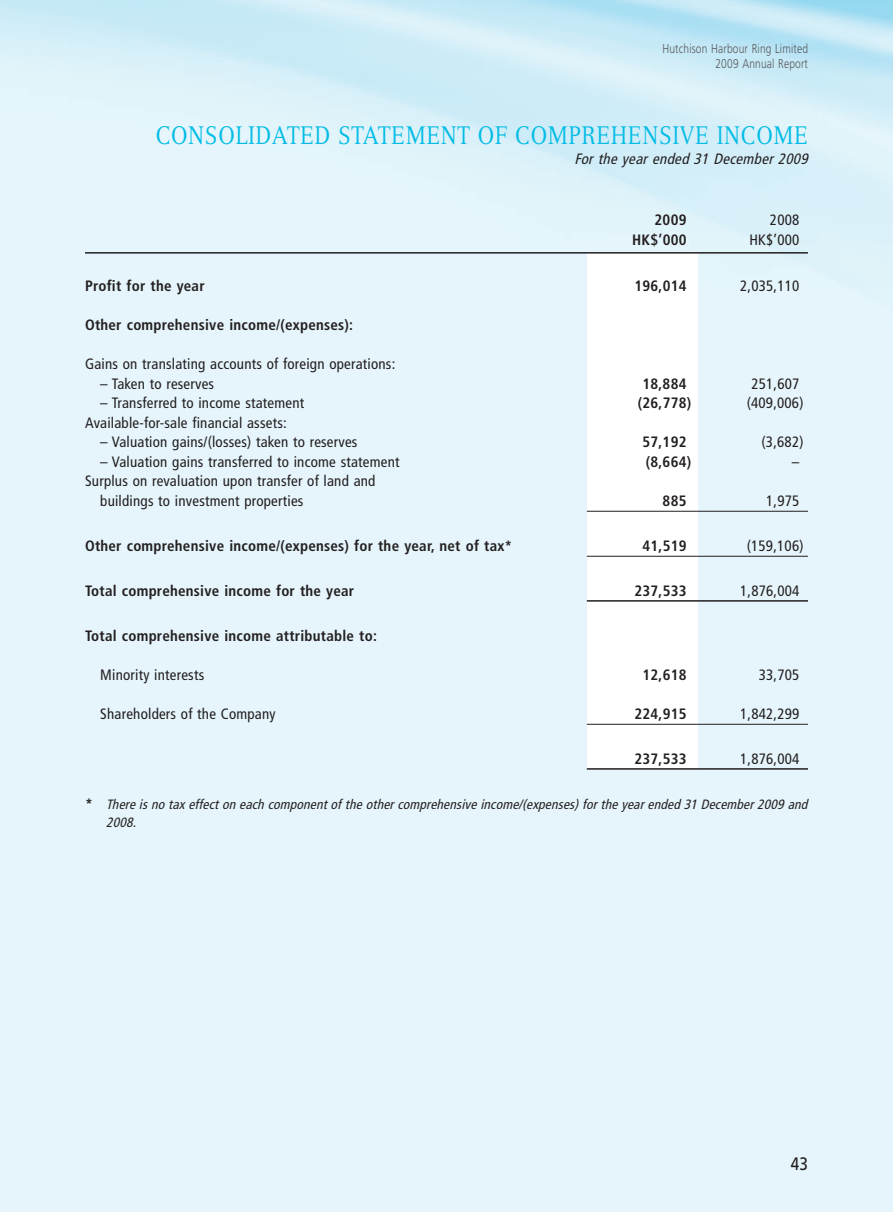
<style>
.page{position:relative;width:893px;height:1212px;background:#e5f5fb}
.page>*{position:absolute;margin:0;border:0;box-sizing:border-box;transform-origin:0 0}
.t1{font:24.75px "Versailles LT Std";letter-spacing:.025em;color:#02bce5;scale:.8 1}
.t2{font:18px "Frutiger LT Std";color:#231f20;scale:.85 1}
.t3{font:condensed 15px/19.5px "Frutiger LT Std";letter-spacing:.015em;color:#231f20}
.t4{font:700 condensed 15px "Frutiger LT Std";letter-spacing:.015em;color:#231f20}
.t5{font:italic condensed 15px "Frutiger LT Std";color:#231f20}
.t6{font:italic condensed 13.5px/18px "Frutiger LT Std";color:#231f20}
.t7{font:300 12.75px/15px "Frutiger LT Std";letter-spacing:.015em;color:#57585a;text-align:right;scale:.8 1}
.s1{font-weight:700;font-style:normal;font-size:15px}
</style>
<div class="page">
<img style="left:0;top:0;width:893px;height:411px">
<div style="left:587px;top:252px;width:110px;height:517px;background:#fff"></div>
<hr style="left:85px;top:252px;width:723px;height:2px;background:#231f20">
<hr style="left:587px;top:511px;width:221px;height:1px;background:#231f20">
<hr style="left:587px;top:556px;width:221px;height:1px;background:#231f20">
<hr style="left:587px;top:600px;width:221px;height:2px;background:#231f20">
<hr style="left:587px;top:724px;width:221px;height:1px;background:#231f20">
<hr style="left:587px;top:768px;width:221px;height:2px;background:#231f20">
<p class="t7" style="left:662px;top:41px;width:183px">Hutchison Harbour Ring Limited<br>2009 Annual Report</p>
<p class="t1" style="left:156px;top:121px;width:817px">CONSOLIDATED STATEMENT OF COMPREHENSIVE INCOME</p>
<p class="t5" style="left:574px;top:150px;width:239px">For the year ended 31 December 2009</p>
<p class="t4" style="left:655px;top:211px;width:33px">2009</p>
<p class="t3" style="left:770px;top:210px;width:31px">2008</p>
<p class="t4" style="left:632px;top:230px;width:56px">HK$’000</p>
<p class="t3" style="left:749px;top:230px;width:52px">HK$’000</p>
<p class="t4" style="left:85px;top:277px;width:121px">Profit for the year</p>
<p class="t4" style="left:634px;top:277px;width:54px">196,014</p>
<p class="t3" style="left:740px;top:276px;width:61px">2,035,110</p>
<p class="t4" style="left:85px;top:316px;width:270px">Other comprehensive income/(expenses):</p>
<p class="t3" style="left:85px;top:354px;width:312px">Gains on translating accounts of foreign operations:</p>
<p class="t3" style="left:100px;top:374px;width:115px">– Taken to reserves</p>
<p class="t4" style="left:642px;top:374px;width:46px">18,884</p>
<p class="t3" style="left:751px;top:374px;width:50px">251,607</p>
<p class="t3" style="left:100px;top:393px;width:205px">– Transferred to income statement</p>
<p class="t4" style="left:638px;top:394px;width:55px">(26,778)</p>
<p class="t3" style="left:747px;top:393px;width:58px">(409,006)</p>
<p class="t3" style="left:85px;top:413px;width:203px">Available-for-sale financial assets:</p>
<p class="t3" style="left:100px;top:432px;width:259px">– Valuation gains/(losses) taken to reserves</p>
<p class="t4" style="left:642px;top:433px;width:46px">57,192</p>
<p class="t3" style="left:762px;top:432px;width:44px">(3,682)</p>
<p class="t3" style="left:100px;top:452px;width:301px">– Valuation gains transferred to income statement</p>
<p class="t4" style="left:646px;top:452px;width:47px">(8,664)</p>
<p class="t3" style="left:792px;top:452px;width:9px">–</p>
<p class="t3" style="left:100px;top:471px;width:277px;text-indent:-15px">Surplus on revaluation upon transfer of land and buildings to investment properties</p>
<p class="t4" style="left:663px;top:491px;width:25px">885</p>
<p class="t3" style="left:766px;top:491px;width:35px">1,975</p>
<p class="t4" style="left:85px;top:536px;width:429px">Other comprehensive income/(expenses) for the year, net of tax*</p>
<p class="t4" style="left:642px;top:536px;width:46px">41,519</p>
<p class="t3" style="left:747px;top:536px;width:58px">(159,106)</p>
<p class="t4" style="left:85px;top:581px;width:271px">Total comprehensive income for the year</p>
<p class="t4" style="left:634px;top:581px;width:54px">237,533</p>
<p class="t3" style="left:740px;top:581px;width:61px">1,876,004</p>
<p class="t4" style="left:85px;top:626px;width:293px">Total comprehensive income attributable to:</p>
<p class="t3" style="left:100px;top:665px;width:105px">Minority interests</p>
<p class="t4" style="left:642px;top:665px;width:46px">12,618</p>
<p class="t3" style="left:759px;top:665px;width:42px">33,705</p>
<p class="t3" style="left:100px;top:704px;width:177px">Shareholders of the Company</p>
<p class="t4" style="left:634px;top:704px;width:54px">224,915</p>
<p class="t3" style="left:740px;top:704px;width:61px">1,842,299</p>
<p class="t4" style="left:634px;top:749px;width:54px">237,533</p>
<p class="t3" style="left:740px;top:749px;width:61px">1,876,004</p>
<p class="t6" style="left:106px;top:795px;width:706px;text-indent:-21px"><span class="s1">*</span> Thereisno taxeffecton each componentoftheothercomprehensiveincome/(expenses)fortheyearended 31 December2009 and<br>2008.</p>
<p class="t2" style="left:791px;top:1153px;width:22px">43</p>
</div>
